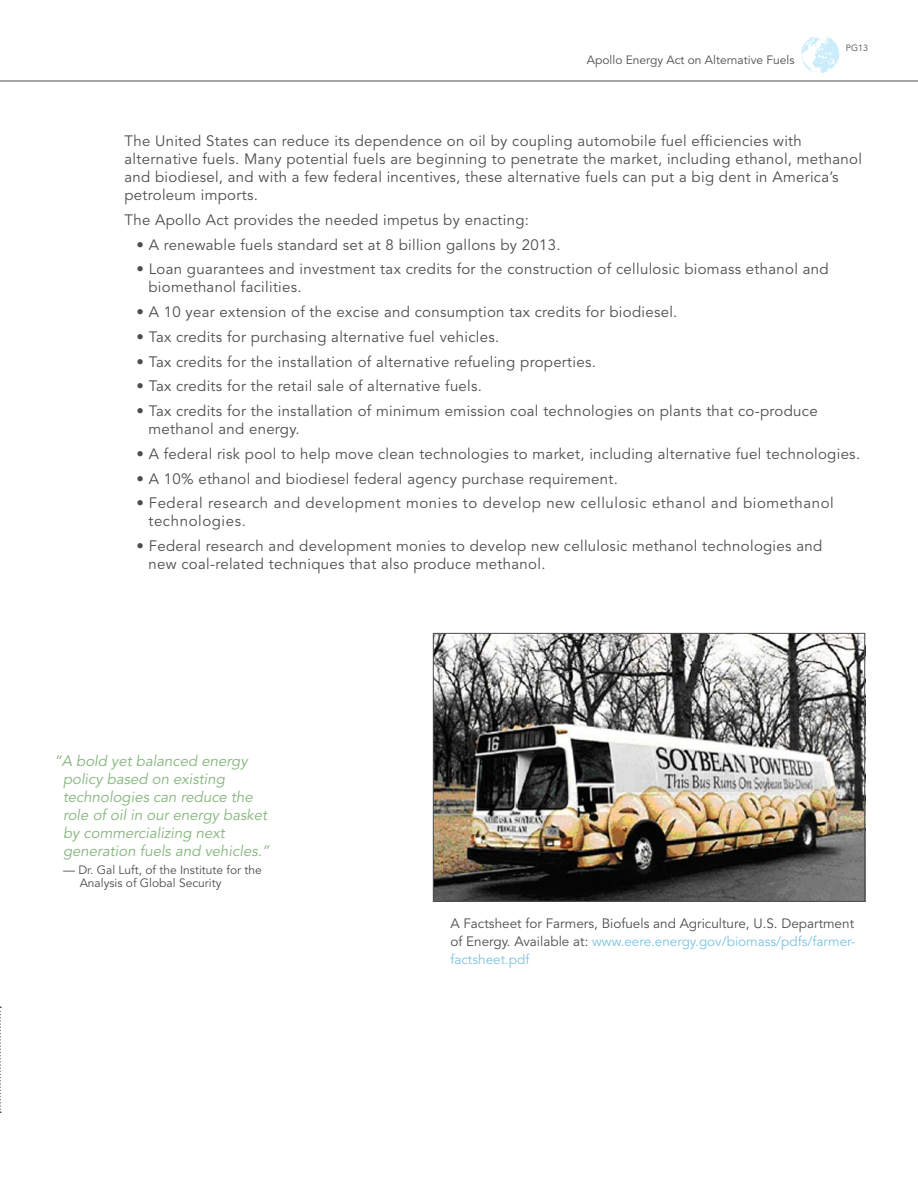
<style>
.page{position:relative;width:918px;height:1188px;background:#fff}
.page>*{position:absolute;margin:0;border:0;box-sizing:border-box;transform-origin:0 0}
.t1{font:15px/18px "Avenir";letter-spacing:.02em;color:#4c4d4f}
.t2{font:italic 15px/18px "Avenir";color:#84b57c}
.t3{font:15px/18px "Avenir";letter-spacing:.04em;color:#4c4d4f}
.t4{font:13.5px/18px "Avenir";color:#4c4d4f;text-align:justify}
.t5{font:12px/13.5px "Avenir";color:#4c4d4f}
.t6{font:9px "Avenir";color:#4c4d4f}
.s1{color:#7cc3e1}
</style>
<div class="page">
<hr style="left:0;top:81px;width:918px;height:1px;background:#4c4d4f">
<svg style="left:801px;top:36px;width:38px;height:37px"></svg>
<svg style="left:0;top:1006px;width:1px;height:107px"></svg>
<img style="left:435px;top:635px;width:428px;height:265px">
<div style="left:433px;top:633px;width:432px;height:269px;border:1px solid #4c4d4f"></div>
<p class="t5" style="left:587px;top:53px;width:209px">Apollo Energy Act on Alternative Fuels</p>
<p class="t6" style="left:846px;top:43px;width:24px">PG13</p>
<p class="t1" style="left:124px;top:132px;width:739px">The United States can reduce its dependence on oil by coupling automobile fuel efficiencies with alternative fuels. Many potential fuels are beginning to penetrate the market, including ethanol, methanol and biodiesel, and with a few federal incentives, these alternative fuels can put a big dent in America’s petroleum imports.</p>
<p class="t1" style="left:124px;top:211px;width:406px">The Apollo Act provides the needed impetus by enacting:</p>
<p class="t1" style="left:136px;top:236px;width:426px">• A renewable fuels standard set at 8 billion gallons by 2013.</p>
<p class="t1" style="left:148px;top:261px;width:682px;text-indent:-12px">• Loan guarantees and investment tax credits for the construction of cellulosic biomass ethanol and biomethanol facilities.</p>
<p class="t1" style="left:136px;top:303px;width:542px">• A 10 year extension of the excise and consumption tax credits for biodiesel.</p>
<p class="t1" style="left:136px;top:328px;width:364px">• Tax credits for purchasing alternative fuel vehicles.</p>
<p class="t1" style="left:136px;top:353px;width:461px">• Tax credits for the installation of alternative refueling properties.</p>
<p class="t1" style="left:136px;top:378px;width:347px">• Tax credits for the retail sale of alternative fuels.</p>
<p class="t1" style="left:148px;top:402px;width:671px;text-indent:-12px">• Tax credits for the installation of minimum emission coal technologies on plants that co-produce methanol and energy.</p>
<p class="t1" style="left:136px;top:445px;width:725px">• A federal risk pool to help move clean technologies to market, including alternative fuel technologies.</p>
<p class="t1" style="left:136px;top:470px;width:483px">• A 10% ethanol and biodiesel federal agency purchase requirement.</p>
<p class="t3" style="left:148px;top:495px;width:687px;text-indent:-12px">• Federal research and development monies to develop new cellulosic ethanol and biomethanol technologies.</p>
<p class="t1" style="left:148px;top:537px;width:675px;text-indent:-12px">• Federal research and development monies to develop new cellulosic methanol technologies and new coal-related techniques that also produce methanol.</p>
<p class="t2" style="left:63px;top:752px;width:208px;text-indent:-9px">“A bold yet balanced energy policy based on existing technologies can reduce the role of oil in our energy basket by commercializing next generation fuels and vehicles.”</p>
<p class="t5" style="left:80px;top:863px;width:184px;text-indent:-17px">— Dr. Gal Luft, of the Institute for the<br>Analysis of Global Security</p>
<p class="t4" style="left:450px;top:914px;width:407px">A Factsheet for Farmers, Biofuels and Agriculture, U.S. Department of Energy. Available at: <span class="s1">www.eere.energy.gov/biomass/pdfs/farmer&shy;factsheet.pdf</span></p>
</div>
